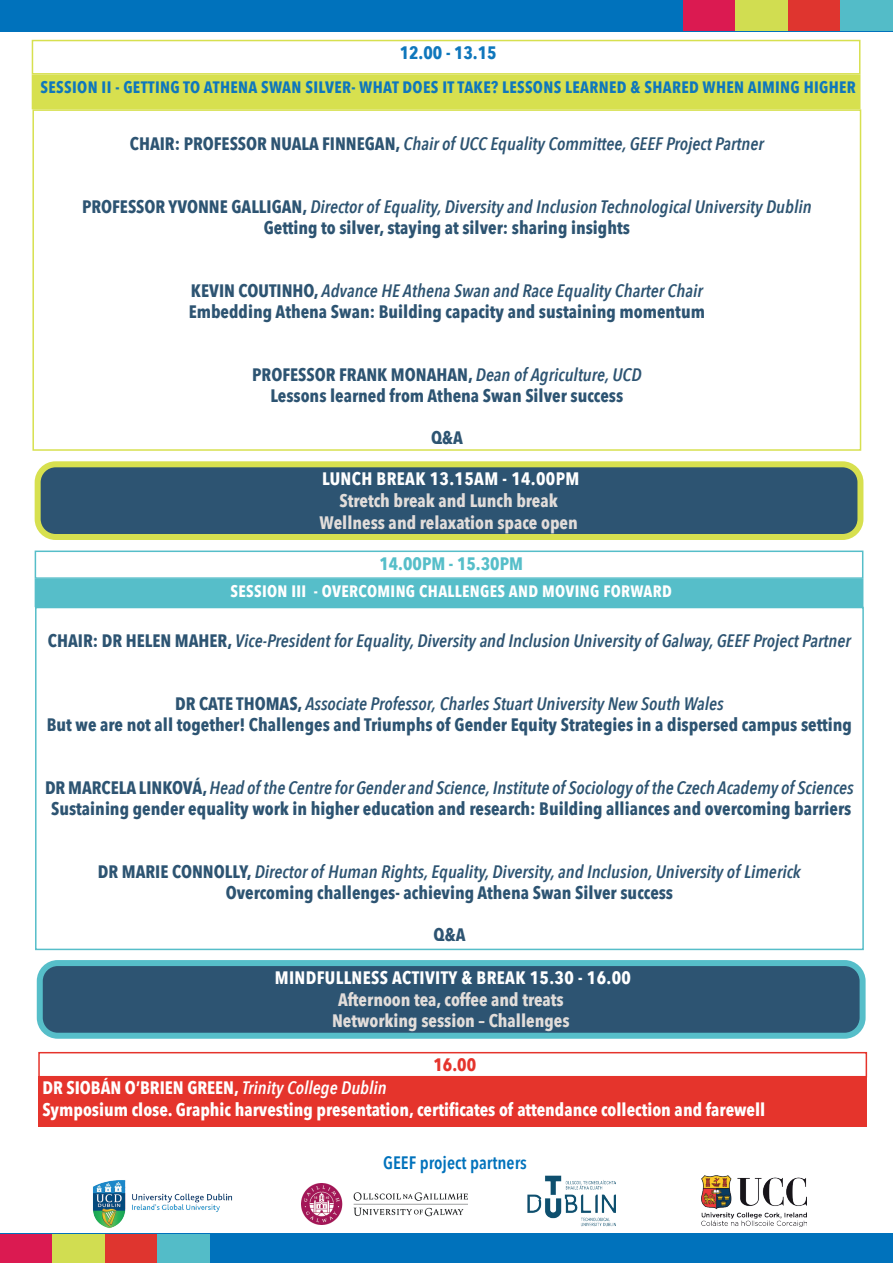
<style>
.page{position:relative;width:893px;height:1263px;background:#fff}
.page>*{position:absolute;margin:0;border:0;box-sizing:border-box;transform-origin:0 0}
.t1{font:700 18px/21px "Avenir Next Condensed";color:#2d5472;text-align:center}
.t2{font:italic 600 18px/21px "Avenir Next Condensed";color:#2d5472;text-align:center}
.t3{font:700 18px/21.6px "Avenir Next Condensed";color:#fff}
.t4{font:700 18px/21.6px "Avenir Next Condensed";color:#e2ddda;text-align:center}
.t5{font:700 18px "Avenir Next Condensed";letter-spacing:.02em;color:#fff}
.t6{font:600 18px "Avenir Next Condensed";color:#0072bc}
.t7{font:700 18px "Avenir Next Condensed";color:#56bec9}
.t8{font:700 18px "Avenir Next Condensed";color:#0f77bc}
.t9{font:700 18px "Avenir Next Condensed";color:#e5342c}
.t10{font:700 16.5px "Avenir Next Condensed";letter-spacing:.02em;color:#0f77bc}
.t11{font:700 16.5px "Avenir Next Condensed";letter-spacing:.02em;color:#fff}
.s1{font-weight:700;font-style:normal}
.s2{font-weight:600;font-style:italic}
</style>
<div class="page">
<div style="left:0;top:0;width:893px;height:31px;background:#0072bc"></div>
<div style="left:0;top:1233px;width:893px;height:30px;background:#0072bc"></div>
<div style="left:32px;top:109px;width:829px;height:342px;border:2px solid #d7e04f"></div>
<div style="left:32px;top:75px;width:828px;height:34px;background:#d7e04f"></div>
<div style="left:32px;top:40px;width:828px;height:35px;border:2px solid #d7e04f"></div>
<div style="left:35px;top:607px;width:829px;height:343px;border:2px solid #56bec9"></div>
<div style="left:35px;top:580px;width:828px;height:26px;background:#56bec9"></div>
<div style="left:35px;top:579px;width:828px;height:28px;border:2px solid #56bec9"></div>
<div style="left:35px;top:550px;width:828px;height:29px;border:2px solid #56bec9"></div>
<div style="left:38px;top:464px;width:822px;height:73px;background:#2d5472;border-radius:18px"></div>
<div style="left:35px;top:461px;width:828px;height:79px;border:6px solid #d7e04f;border-radius:18px"></div>
<div style="left:40px;top:963px;width:823px;height:73px;background:#2d5472;border-radius:18px"></div>
<div style="left:37px;top:960px;width:829px;height:79px;border:6px solid #56bec9;border-radius:18px"></div>
<div style="left:38px;top:1076px;width:829px;height:50px;background:#e5342c"></div>
<div style="left:38px;top:1052px;width:829px;height:25px;border:2px solid #e5342c"></div>
<img style="left:93px;top:1180px;width:140px;height:49px">
<img style="left:302px;top:1184px;width:166px;height:40px">
<img style="left:528px;top:1176px;width:88px;height:50px">
<img style="left:702px;top:1176px;width:105px;height:50px">
<div style="left:683px;top:0;width:52px;height:31px;background:#e1184f"></div>
<div style="left:735px;top:0;width:53px;height:31px;background:#d7e04f"></div>
<div style="left:788px;top:0;width:52px;height:31px;background:#e5342c"></div>
<div style="left:840px;top:0;width:53px;height:31px;background:#56bec9"></div>
<div style="left:0;top:1233px;width:52px;height:30px;background:#e1184f"></div>
<div style="left:52px;top:1233px;width:53px;height:30px;background:#d7e04f"></div>
<div style="left:105px;top:1233px;width:52px;height:30px;background:#e5342c"></div>
<div style="left:157px;top:1233px;width:53px;height:30px;background:#56bec9"></div>
<p class="t8" style="left:400px;top:42px;width:98px">12.00 - 13.15</p>
<p class="t10" style="left:41px;top:77px;width:817px">SESSION II - GETTING TO ATHENA SWAN SILVER- WHAT DOES IT TAKE? LESSONS LEARNED &amp; SHARED WHEN AIMING HIGHER</p>
<p class="t2" style="left:130px;top:133px;width:636px"><span class="s1">CHAIR: PROFESSOR NUALA FINNEGAN,</span> Chair of UCC Equality Committee, GEEF Project Partner</p>
<p class="t1" style="left:82px;top:196px;width:731px">PROFESSOR YVONNE GALLIGAN, <span class="s2">Director of Equality, Diversity and Inclusion Technological University Dublin<br></span>Getting to silver, staying at silver: sharing insights</p>
<p class="t1" style="left:189px;top:280px;width:518px;text-align:left">KEVIN COUTINHO, <span class="s2">Advance HE Athena Swan and Race Equality Charter Chair<br></span>Embedding Athena Swan: Building capacity and sustaining momentum</p>
<p class="t1" style="left:252px;top:364px;width:391px">PROFESSOR FRANK MONAHAN, <span class="s2">Dean of Agriculture, UCD<br></span>Lessons learned from Athena Swan Silver success</p>
<p class="t1" style="left:431px;top:427px;width:33px">Q&amp;A</p>
<p class="t5" style="left:322px;top:468px;width:259px">LUNCH BREAK 13.15AM - 14.00PM</p>
<p class="t4" style="left:320px;top:490px;width:260px">Stretch break and Lunch break<br>Wellness and relaxation space open</p>
<p class="t7" style="left:379px;top:553px;width:145px">14.00PM - 15.30PM</p>
<p class="t11" style="left:230px;top:581px;width:443px">SESSION III - OVERCOMING CHALLENGES AND MOVING FORWARD</p>
<p class="t2" style="left:48px;top:630px;width:804px"><span class="s1">CHAIR: DR HELEN MAHER,</span> Vice-President for Equality, Diversity and Inclusion University of Galway, GEEF Project Partner</p>
<p class="t1" style="left:47px;top:693px;width:807px">DR CATE THOMAS, <span class="s2">Associate Professor, Charles Stuart University New South Wales<br></span>But we are not all together! Challenges and Triumphs of Gender Equity Strategies in a dispersed campus setting</p>
<p class="t1" style="left:45px;top:777px;width:810px">DR MARCELA LINKOVÁ,<span class="s2">Head of the Centre for Gender and Science, Institute of Sociology of the Czech Academy of Sciences<br></span>Sustaining gender equality work in higher education and research: Building alliances and overcoming barriers</p>
<p class="t2" style="left:98px;top:861px;width:705px"><span class="s1">DR MARIE CONNOLLY,</span> Director of Human Rights, Equality, Diversity, and Inclusion, University of Limerick<br><span class="s1">Overcoming challenges- achieving Athena Swan Silver success</span></p>
<p class="t1" style="left:434px;top:924px;width:33px">Q&amp;A</p>
<p class="t5" style="left:275px;top:967px;width:358px">MINDFULLNESS ACTIVITY &amp; BREAK 15.30 - 16.00</p>
<p class="t4" style="left:332px;top:988px;width:239px">Afternoon tea, coffee and treats<br>Networking session – Challenges</p>
<p class="t9" style="left:433px;top:1054px;width:44px">16.00</p>
<p class="t3" style="left:43px;top:1077px;width:724px">DR SIOBÁN O’BRIEN GREEN, <span class="s2">Trinity College Dublin<br></span>Symposium close. Graphic harvesting presentation, certificates of attendance collection and farewell</p>
<p class="t6" style="left:383px;top:1147px;width:145px">GEEF project partners</p>
</div>
